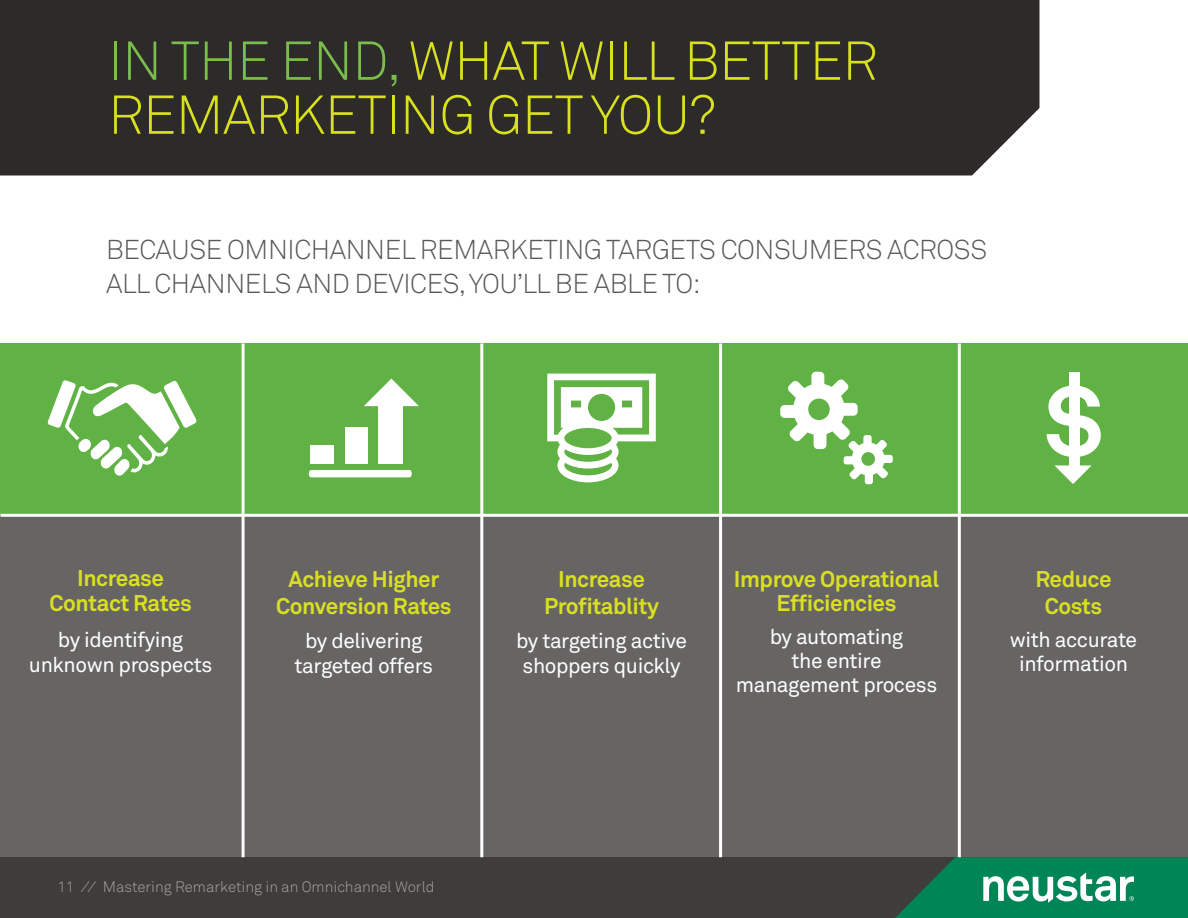
<style>
.page{position:relative;width:1188px;height:918px;background:#fff}
.page>*{position:absolute;margin:0;border:0;box-sizing:border-box;transform-origin:0 0}
.t1{font:700 101.4px "Akkurat";color:#fff}
.t2{font:300 54px/54px "Akkurat Pro";letter-spacing:-.01em;color:#d9e01f}
.t3{font:300 27px/34.5px "Akkurat Pro";letter-spacing:-.015em;color:#57585a}
.t4{font:700 22.5px/27px "Akkurat";letter-spacing:-.02em;color:#d9e022;text-align:center}
.t5{font:21px/24px "Akkurat";letter-spacing:-.02em;color:#fff;text-align:center}
.t6{font:300 15px "Akkurat Pro";color:#a6a4a4}
.s1{color:#7bbd4c}
</style>
<div class="page">
<div style="left:0;top:857px;width:1188px;height:61px;background:#3e3d3c"></div>
<svg style="left:895px;top:857px;width:293px;height:61px;background:#228b65"></svg>
<div style="left:0;top:0;width:1040px;height:176px;background:#2c2b2a"></div>
<div style="left:0;top:515px;width:251px;height:342px;background:#676464"></div>
<div style="left:0;top:344px;width:251px;height:171px;background:#60b245"></div>
<div style="left:239px;top:515px;width:238px;height:342px;background:#676464"></div>
<div style="left:239px;top:344px;width:238px;height:171px;background:#60b245"></div>
<div style="left:476px;top:515px;width:238px;height:342px;background:#676464"></div>
<div style="left:476px;top:344px;width:238px;height:171px;background:#60b245"></div>
<div style="left:713px;top:515px;width:238px;height:342px;background:#676464"></div>
<div style="left:713px;top:344px;width:238px;height:171px;background:#60b245"></div>
<div style="left:950px;top:515px;width:238px;height:342px;background:#676464"></div>
<div style="left:950px;top:344px;width:238px;height:171px;background:#60b245"></div>
<svg style="left:47px;top:380px;width:150px;height:96px"></svg>
<svg style="left:309px;top:470px;width:103px;height:7px"></svg>
<div style="left:311px;top:445px;width:23px;height:18px;background:#fff"></div>
<div style="left:345px;top:427px;width:22px;height:36px;background:#fff"></div>
<div style="left:379px;top:403px;width:24px;height:60px;background:#fff"></div>
<svg style="left:364px;top:379px;width:55px;height:27px"></svg>
<svg style="left:780px;top:372px;width:113px;height:112px"></svg>
<svg style="left:547px;top:374px;width:109px;height:108px"></svg>
<svg style="left:1054px;top:465px;width:38px;height:19px"></svg>
<div style="left:1069px;top:372px;width:10px;height:101px;background:#fff"></div>
<hr style="left:242px;top:344px;width:3px;height:513px;background:#fff">
<hr style="left:480px;top:344px;width:3px;height:513px;background:#fff">
<hr style="left:0;top:514px;width:1188px;height:3px;background:#fff">
<hr style="left:719px;top:344px;width:3px;height:513px;background:#fff">
<hr style="left:958px;top:344px;width:3px;height:513px;background:#fff">
<p class="t2" style="left:108px;top:34px;width:771px"><span class="s1">IN THE END,</span> WHAT WILL BETTER<br>REMARKETING GET YOU?</p>
<p class="t3" style="left:106px;top:232px;width:883px">BECAUSE OMNICHANNEL REMARKETING TARGETS CONSUMERS ACROSS<br>ALL CHANNELS AND DEVICES, YOU’LL BE ABLE TO:</p>
<p class="t1" style="left:1045px;top:358px;width:59px">$</p>
<p class="t4" style="left:49px;top:565px;width:144px;line-height:25.2px">Increase<br>Contact Rates</p>
<p class="t5" style="left:29px;top:627px;width:185px;line-height:25.5px">by identifying unknown prospects</p>
<p class="t4" style="left:276px;top:565px;width:177px">Achieve Higher<br>Conversion Rates</p>
<p class="t5" style="left:295px;top:628px;width:140px;line-height:25.2px">by delivering targeted offers</p>
<p class="t4" style="left:544px;top:565px;width:116px">Increase<br>Profitablity</p>
<p class="t5" style="left:516px;top:628px;width:172px;line-height:25.2px">by targeting active shoppers quickly</p>
<p class="t4" style="left:734px;top:567px;width:207px;line-height:24px">Improve Operational<br>Efficiencies</p>
<p class="t5" style="left:736px;top:625px;width:203px">by automating<br>the entire management process</p>
<p class="t4" style="left:1035px;top:565px;width:78px">Reduce<br>Costs</p>
<p class="t5" style="left:1010px;top:628px;width:129px">with accurate information</p>
<p class="t6" style="left:57px;top:878px;width:379px">11 ⁄⁄ Mastering Remarketing in an Omnichannel World</p>
</div>
